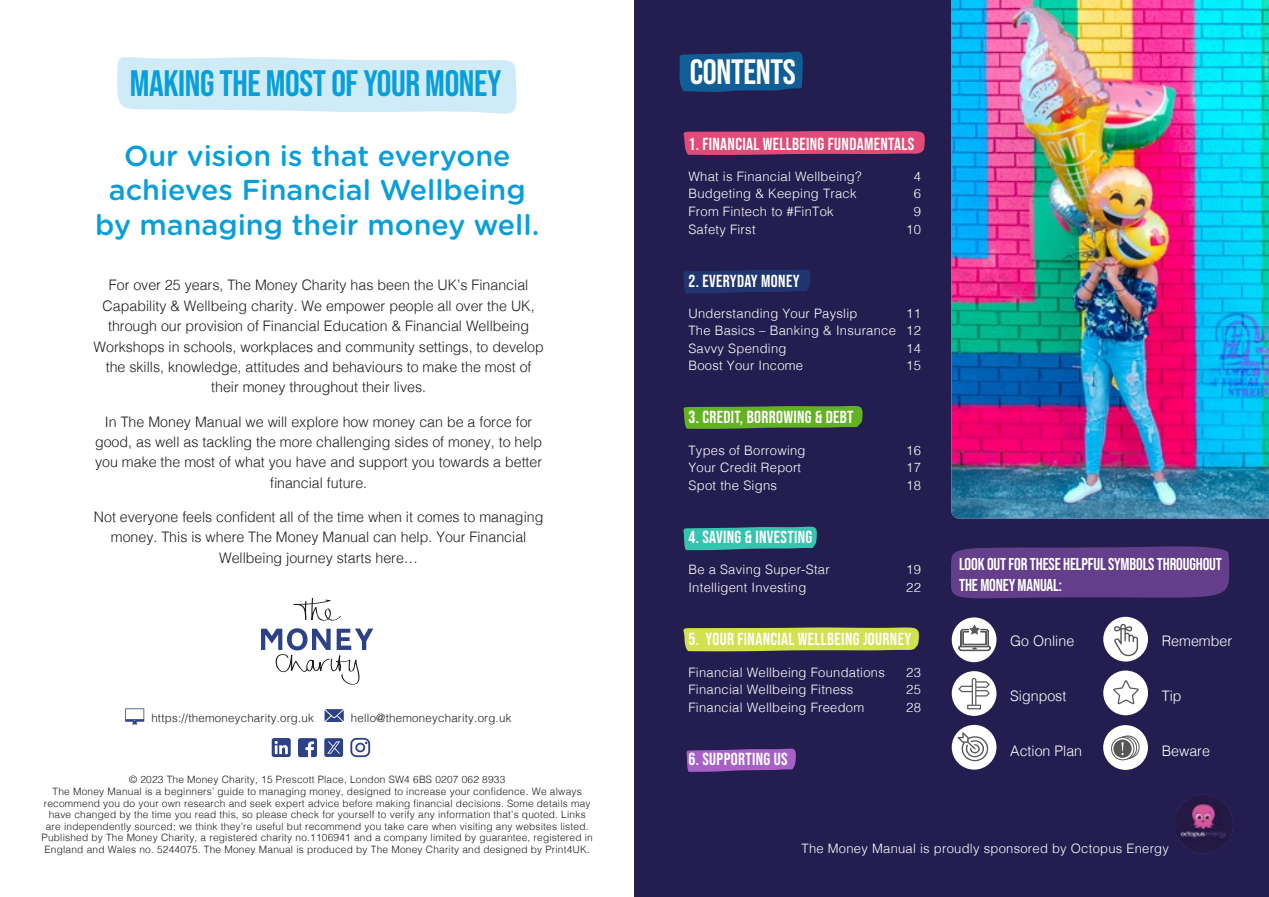
<style>
.page{position:relative;width:1269px;height:897px;background:#fff}
.page>*{position:absolute;margin:0;border:0;box-sizing:border-box;transform-origin:0 0}
.t1{font:36.62px "Bebas Neue";letter-spacing:-.01em;color:#089eda}
.t2{font:35px "Bebas Neue";letter-spacing:-.01em;color:#fff}
.t3{font:500 28.75px/34.5px "Gotham Rounded";color:#089eda;text-align:center}
.t4{font:17.38px "Bebas Neue";letter-spacing:.02em;color:#fff}
.t5{font:17.12px/20.5px "Bebas Neue";letter-spacing:-.01em;color:#fff}
.t6{font:300 14.5px/20.4px "Helvetica";color:#1d1d1b;text-align:center}
.t7{font:300 14.5px "Helvetica";color:#fff}
.t8{font:300 13.12px "Helvetica";letter-spacing:.02em;color:#fff}
.t9{font:300 13px/17.4px "Helvetica";letter-spacing:.02em;color:#fff;text-align:justify}
.t10{font:300 11.5px "Helvetica";letter-spacing:.02em;color:#1d1d1b}
.t11{font:300 10.12px/11.6px "Helvetica";letter-spacing:.02em;color:#1d1d1b;text-align:center}
</style>
<div class="page">
<div style="left:634px;top:0;width:634px;height:896px;background:#231e4f"></div>
<svg style="left:293px;top:597px;width:48px;height:24px"></svg>
<svg style="left:261px;top:628px;width:112px;height:57px"></svg>
<svg style="left:683px;top:131px;width:241px;height:24px;background:#d64776"></svg>
<svg style="left:683px;top:269px;width:127px;height:24px;background:#21336b"></svg>
<svg style="left:683px;top:406px;width:179px;height:23px;background:#5da624"></svg>
<svg style="left:683px;top:526px;width:134px;height:24px;background:#33b0a2"></svg>
<svg style="left:683px;top:627px;width:236px;height:24px;background:#c6d44e"></svg>
<svg style="left:686px;top:748px;width:110px;height:23px;background:#9858b8"></svg>
<svg style="left:679px;top:51px;width:124px;height:41px;background:#12578f"></svg>
<svg style="left:117px;top:57px;width:400px;height:57px;background:#d2ecf7"></svg>
<svg style="left:125px;top:708px;width:19px;height:16px"></svg>
<svg style="left:324px;top:709px;width:20px;height:13px"></svg>
<img style="left:951px;top:0;width:317px;height:518px">
<svg style="left:951px;top:546px;width:279px;height:53px;background:#5f3b85"></svg>
<div style="left:951px;top:617px;width:45px;height:45px;background:#fff;border-radius:50%"></div>
<svg style="left:958px;top:624px;width:33px;height:27px"></svg>
<div style="left:951px;top:671px;width:45px;height:44px;background:#fff;border-radius:50%"></div>
<svg style="left:958px;top:677px;width:31px;height:32px"></svg>
<div style="left:951px;top:724px;width:45px;height:45px;background:#fff;border-radius:50%"></div>
<svg style="left:957px;top:732px;width:32px;height:30px"></svg>
<div style="left:1103px;top:616px;width:45px;height:45px;background:#fff;border-radius:50%"></div>
<svg style="left:1114px;top:623px;width:24px;height:33px"></svg>
<div style="left:1103px;top:670px;width:45px;height:45px;background:#fff;border-radius:50%"></div>
<svg style="left:1113px;top:680px;width:26px;height:25px"></svg>
<img style="left:1174px;top:794px;width:59px;height:59px;border-radius:29px">
<div style="left:1103px;top:725px;width:45px;height:44px;background:#fff;border-radius:50%"></div>
<svg style="left:1116px;top:736px;width:23px;height:22px"></svg>
<div style="left:1116px;top:735px;width:23px;height:23px;border:1px solid #575756;border-radius:50%"></div>
<svg style="left:1114px;top:736px;width:22px;height:23px"></svg>
<div style="left:1113px;top:736px;width:24px;height:23px;border:1px solid #575756;border-radius:50%"></div>
<svg style="left:1111px;top:737px;width:23px;height:22px"></svg>
<div style="left:1111px;top:737px;width:23px;height:23px;border:1px solid #575756;border-radius:50%"></div>
<div style="left:1113px;top:739px;width:18px;height:18px;background:#575756;border-radius:50%"></div>
<svg style="left:1121px;top:742px;width:2px;height:13px"></svg>
<svg style="left:350px;top:737px;width:20px;height:20px"></svg>
<div style="left:272px;top:738px;width:19px;height:19px;background:#2d4186;border-radius:2px"></div>
<svg style="left:274px;top:741px;width:14px;height:13px"></svg>
<div style="left:298px;top:738px;width:19px;height:19px;background:#2d4186;border-radius:2px"></div>
<svg style="left:305px;top:741px;width:9px;height:16px"></svg>
<div style="left:324px;top:738px;width:19px;height:18px;background:#2d4186;border-radius:2px"></div>
<svg style="left:327px;top:741px;width:13px;height:12px"></svg>
<h1 class="t1" style="left:130px;top:62px;width:373px">MAKING THE MOST OF YOUR MONEY</h1>
<h3 class="t3" style="left:95px;top:137px;width:446px">Our vision is that everyone achieves Financial Wellbeing by managing their money well.</h3>
<p class="t6" style="left:93px;top:274px;width:452px">For over 25 years, The Money Charity has been the UK’s Financial Capability &amp; Wellbeing charity. We empower people all over the UK, through our provision of Financial Education &amp; Financial Wellbeing Workshops in schools, workplaces and community settings, to develop the skills, knowledge, attitudes and behaviours to make the most of their money throughout their lives.</p>
<p class="t6" style="left:95px;top:410px;width:449px">In The Money Manual we will explore how money can be a force for good, as well as tackling the more challenging sides of money, to help you make the most of what you have and support you towards a better financial future.</p>
<p class="t6" style="left:94px;top:505px;width:451px">Not everyone feels confident all of the time when it comes to managing money. This is where The Money Manual can help. Your Financial<br>Wellbeing journey starts here…</p>
<p class="t10" style="left:151px;top:708px;width:164px">https://themoneycharity.org.uk</p>
<p class="t10" style="left:351px;top:708px;width:162px">hello@themoneycharity.org.uk</p>
<p class="t11" style="left:42px;top:773px;width:553px">© 2023 The Money Charity, 15 Prescott Place, London SW4 6BS 0207 062 8933<br>The Money Manual is a beginners’ guide to managing money, designed to increase your confidence. We always recommend you do your own research and seek expert advice before making financial decisions. Some details may have changed by the time you read this, so please check for yourself to verify any information that’s quoted. Links are independently sourced; we think they’re useful but recommend you take care when visiting any websites listed.<br>Published by The Money Charity, a registered charity no.1106941 and a company limited by guarantee, registered in England and Wales no. 5244075. The Money Manual is produced by The Money Charity and designed by Print4UK.</p>
<h2 class="t2" style="left:689px;top:52px;width:108px">CONTENTS</h2>
<p class="t4" style="left:688px;top:134px;width:227px">1. FINANCIAL WELLBEING FUNDAMENTALS</p>
<p class="t9" style="left:688px;top:167px;width:175px">What is Financial Wellbeing?</p>
<p class="t9" style="left:913px;top:167px;width:9px">4</p>
<p class="t9" style="left:688px;top:184px;width:170px">Budgeting &amp; Keeping Track</p>
<p class="t9" style="left:913px;top:184px;width:9px">6</p>
<p class="t9" style="left:688px;top:202px;width:147px">From Fintech to #FinTok</p>
<p class="t9" style="left:913px;top:202px;width:9px">9</p>
<p class="t9" style="left:688px;top:219px;width:69px">Safety First</p>
<p class="t9" style="left:906px;top:219px;width:16px">10</p>
<p class="t4" style="left:688px;top:271px;width:113px">2. EVERYDAY MONEY</p>
<p class="t9" style="left:688px;top:304px;width:171px">Understanding Your Payslip</p>
<p class="t9" style="left:688px;top:304px;width:234px;text-indent:218px">11<br>The Basics – Banking &amp; Insurance 12<br>Savvy Spending</p>
<p class="t9" style="left:906px;top:338px;width:16px">14</p>
<p class="t9" style="left:688px;top:356px;width:116px">Boost Your Income</p>
<p class="t9" style="left:906px;top:356px;width:16px">15</p>
<p class="t4" style="left:688px;top:407px;width:167px">3. CREDIT, BORROWING &amp; DEBT</p>
<p class="t9" style="left:688px;top:440px;width:119px">Types of Borrowing</p>
<p class="t9" style="left:906px;top:440px;width:16px">16</p>
<p class="t9" style="left:688px;top:458px;width:114px">Your Credit Report</p>
<p class="t9" style="left:906px;top:458px;width:16px">17</p>
<p class="t8" style="left:688px;top:474px;width:90px">Spot the Signs</p>
<p class="t8" style="left:906px;top:474px;width:16px">18</p>
<p class="t4" style="left:688px;top:527px;width:125px">4. SAVING &amp; INVESTING</p>
<p class="t9" style="left:688px;top:560px;width:143px">Be a Saving Super-Star</p>
<p class="t9" style="left:906px;top:560px;width:16px">19</p>
<p class="t9" style="left:688px;top:578px;width:119px">Intelligent Investing</p>
<p class="t9" style="left:906px;top:578px;width:16px">22</p>
<p class="t4" style="left:688px;top:629px;width:224px">5. YOUR FINANCIAL WELLBEING JOURNEY</p>
<p class="t9" style="left:688px;top:662px;width:198px">Financial Wellbeing Foundations</p>
<p class="t9" style="left:906px;top:662px;width:16px">23</p>
<p class="t9" style="left:688px;top:679px;width:166px">Financial Wellbeing Fitness</p>
<p class="t9" style="left:906px;top:679px;width:16px">25</p>
<p class="t9" style="left:688px;top:697px;width:177px">Financial Wellbeing Freedom</p>
<p class="t8" style="left:906px;top:695px;width:16px">28</p>
<p class="t4" style="left:688px;top:748px;width:101px">6. SUPPORTING US</p>
<p class="t5" style="left:959px;top:553px;width:264px">LOOK OUT FOR THESE HELPFUL SYMBOLS THROUGHOUT<br>THE MONEY MANUAL:</p>
<p class="t7" style="left:1010px;top:628px;width:65px">Go Online</p>
<p class="t7" style="left:1161px;top:628px;width:72px">Remember</p>
<p class="t7" style="left:1010px;top:683px;width:58px">Signpost</p>
<p class="t7" style="left:1161px;top:683px;width:21px">Tip</p>
<p class="t7" style="left:1010px;top:738px;width:73px">Action Plan</p>
<p class="t7" style="left:1161px;top:738px;width:50px">Beware</p>
<p class="t9" style="left:801px;top:838px;width:369px">The Money Manual is proudly sponsored by Octopus Energy</p>
</div>
